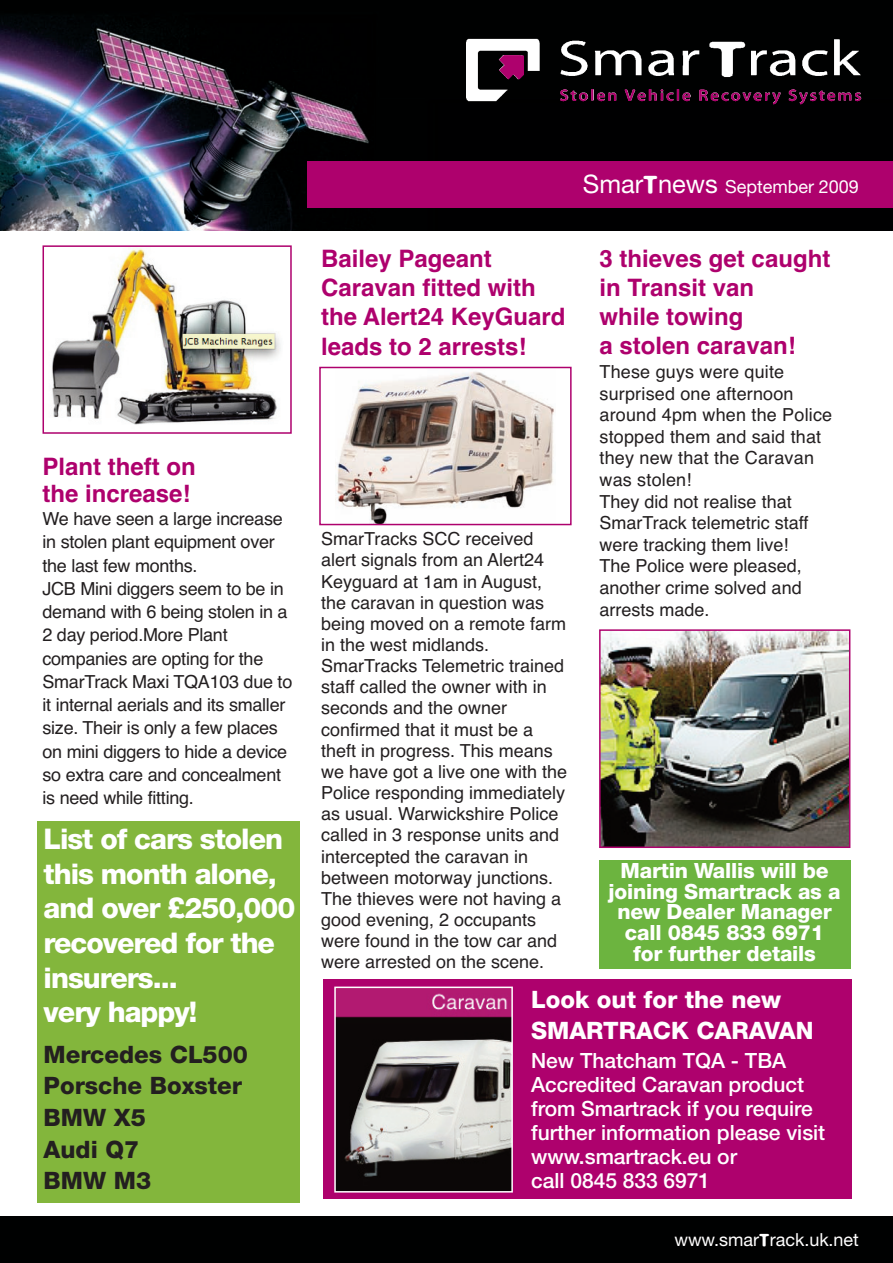
<style>
.page{position:relative;width:893px;height:1263px;background:#fff}
.page>*{position:absolute;margin:0;border:0;box-sizing:border-box;transform-origin:0 0}
.t1{font:800 28.5px/34.7px "Helvetica Neue";letter-spacing:-.035em;color:#fff}
.t2{font:700 24px/29.2px "Helvetica";color:#ae016d}
.t3{font:800 24px/31.7px "Helvetica Neue";color:#231f20}
.t4{font:800 24px/31.5px "Helvetica Neue";color:#fff}
.t5{font:500 21px/24px "Helvetica Neue";color:#fff}
.t6{font:800 21px/20.5px "Helvetica Neue";letter-spacing:-.01em;color:#fff;text-align:center}
.t7{font:18px/21.1px "Helvetica";color:#231f20}
.t8{font:18px "Helvetica Neue";color:#fff}
.s1{font-size:25.5px}
.s2{font-family:"Blur";font-weight:500;font-size:25.5px}
.s3{font-family:"Blur";font-weight:500}
</style>
<div class="page">
<img style="left:0;top:0;width:893px;height:231px">
<img style="left:467px;top:36px;width:400px;height:81px">
<img style="left:547px;top:84px;width:320px;height:28px">
<img style="left:490px;top:54px;width:36px;height:31px">
<div style="left:307px;top:162px;width:586px;height:46px;background:#ae016d"></div>
<div style="left:0;top:1216px;width:893px;height:47px;background:#000101"></div>
<div style="left:323px;top:980px;width:529px;height:219px;background:#ae016d"></div>
<img style="left:337px;top:989px;width:173px;height:200px">
<div style="left:334px;top:986px;width:179px;height:206px;border:2px solid #fff"></div>
<img style="left:52px;top:248px;width:229px;height:177px">
<div style="left:43px;top:245px;width:249px;height:189px;border:2px solid #ae016d"></div>
<div style="left:38px;top:821px;width:262px;height:382px;background:#83b63c"></div>
<img style="left:335px;top:371px;width:219px;height:151px">
<div style="left:319px;top:367px;width:253px;height:158px;border:2px solid #ae016d"></div>
<img style="left:602px;top:632px;width:245px;height:213px">
<div style="left:599px;top:629px;width:251px;height:219px;border:2px solid #ae016d"></div>
<div style="left:599px;top:860px;width:251px;height:108px;background:#6cb43f"></div>
<h2 class="t2" style="left:43px;top:455px;width:155px;line-height:27.3px">Plant theft on the increase!</h2>
<p class="t7" style="left:43px;top:509px;width:251px;line-height:23.2px">We have seen a large increase in stolen plant equipment over the last few months.<br>JCB Mini diggers seem to be in demand with 6 being stolen in a<br>2 day period.More Plant companies are opting for the<br>SmarTrack Maxi TQA103 due to it internal aerials and its smaller size. Their is only a few places on mini diggers to hide a device so extra care and concealment is need while fitting.</p>
<h1 class="t1" style="left:44px;top:824px;width:253px">List of cars stolen this month alone, and over £250,000 recovered for the insurers...<br>very happy!</h1>
<h2 class="t3" style="left:44px;top:1040px;width:206px">Mercedes CL500<br>Porsche Boxster<br>BMW X5<br>Audi Q7<br>BMW M3</h2>
<p class="t8" style="left:583px;top:180px;width:278px"><span class="s1">Smar</span><span class="s2">T</span><span class="s1">news</span> September 2009</p>
<h2 class="t2" style="left:321px;top:247px;width:246px">Bailey Pageant<br>Caravan fitted with the Alert24 KeyGuard leads to 2 arrests!</h2>
<p class="t7" style="left:321px;top:530px;width:248px">SmarTracks SCC received alert signals from an Alert24<br>Keyguard at 1am in August, the caravan in question was being moved on a remote farm in the west midlands.<br>SmarTracks Telemetric trained staff called the owner with in seconds and the owner confirmed that it must be a theft in progress. This means we have got a live one with the<br>Police responding immediately as usual. Warwickshire Police called in 3 response units and intercepted the caravan in between motorway junctions.<br>The thieves were not having a good evening, 2 occupants were found in the tow car and were arrested on the scene.</p>
<h2 class="t2" style="left:600px;top:247px;width:232px;line-height:28.8px">3 thieves get caught in Transit van<br>while towing<br>a stolen caravan!</h2>
<p class="t7" style="left:600px;top:363px;width:234px;line-height:21.6px">These guys were quite surprised one afternoon around 4pm when the Police stopped them and said that they new that the Caravan was stolen!<br>They did not realise that<br>SmarTrack telemetric staff were tracking them live!<br>The Police were pleased, another crime solved and arrests made.</p>
<p class="t6" style="left:609px;top:862px;width:234px">Martin Wallis will be joining Smartrack as a new Dealer Manager call 0845 833 6971 for further details</p>
<h2 class="t4" style="left:531px;top:986px;width:284px">Look out for the new<br>SMARTRACK CARAVAN</h2>
<p class="t5" style="left:531px;top:1050px;width:296px">New Thatcham TQA - TBA<br>Accredited Caravan product from Smartrack if you require further information please visit www.smartrack.eu or<br>call 0845 833 6971</p>
<p class="t8" style="left:674px;top:1233px;width:186px">www.smar<span class="s3">T</span>rack.uk.net</p>
</div>
